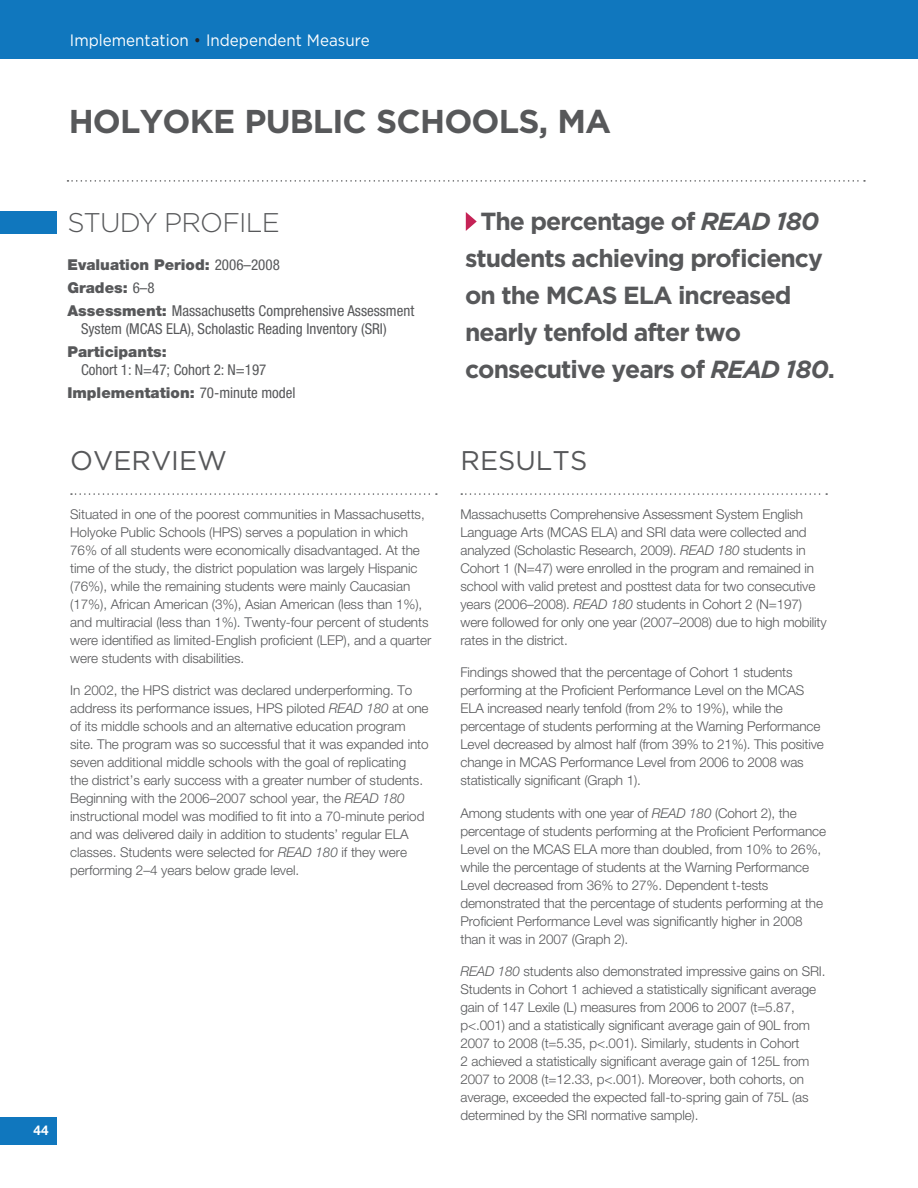
<style>
.page{position:relative;width:918px;height:1188px;background:#fff}
.page>*{position:absolute;margin:0;border:0;box-sizing:border-box;transform-origin:0 0}
.t1{font:700 33px "Gotham";letter-spacing:-.025em;color:#57585a}
.BODY_COPY{font:27px "Gotham";color:#57585a}
.Default{font:300 27px "Gotham";letter-spacing:-.03em;color:#57585a}
.Opening_large_copy{font:700 24.75px/37px "Gotham";letter-spacing:-.04em;color:#57585a}
.t2{font:16.5px "Gotham";color:#fff;scale:.92 1}
.Default-2{font:condensed 15px/18px "Helvetica Neue LT Std";color:#57585a}
.Default-3{font:900 15px "Helvetica Neue LT Std";color:#57585a}
.BODY_COPY-2{font:300 13.5px/18px "Helvetica Neue LT Std";letter-spacing:-.01em;color:#57585a}
.Default-4{font:700 13.5px "Helvetica Neue LT Std";color:#fff}
.s1{color:#231f20}
.s2{font-weight:400;font-stretch:condensed}
.s3{font-weight:900;font-stretch:normal}
.s4{font-style:italic}
</style>
<div class="page">
<div style="left:0;top:1117px;width:56px;height:28px;background:#1077be"></div>
<div style="left:0;top:0;width:918px;height:58px;background:#1077be"></div>
<svg style="left:71px;top:493px;width:366px;height:2px"></svg>
<svg style="left:461px;top:493px;width:366px;height:2px"></svg>
<div style="left:0;top:211px;width:56px;height:22px;background:#1077be"></div>
<svg style="left:68px;top:180px;width:797px;height:2px"></svg>
<svg style="left:466px;top:212px;width:11px;height:19px"></svg>
<p class="t2" style="left:70px;top:32px;width:328px">Implementation <span class="s1">•</span> Independent Measure</p>
<p class="t1" style="left:69px;top:102px;width:544px">HOLYOKE PUBLIC SCHOOLS, MA</p>
<p class="Default" style="left:68px;top:208px;width:214px">STUDY PROFILE</p>
<p class="Default-3" style="left:68px;top:256px;width:214px">Evaluation Period: <span class="s2">2006–2008</span></p>
<p class="Default-3" style="left:68px;top:279px;width:89px">Grades: <span class="s2">6–8</span></p>
<p class="Default-2" style="left:81px;top:302px;width:335px;text-indent:-14px"><span class="s3">Assessment:</span> Massachusetts Comprehensive Assessment<br>System (MCAS ELA), Scholastic Reading Inventory (SRI)</p>
<p class="Default-2" style="left:81px;top:342px;width:187px;text-indent:-14px"><span class="s3">Participants:<br></span>Cohort 1: N=47; Cohort 2: N=197</p>
<p class="Default-3" style="left:68px;top:383px;width:229px">Implementation: <span class="s2">70-minute model</span></p>
<p class="BODY_COPY" style="left:70px;top:445px;width:158px">OVERVIEW</p>
<p class="BODY_COPY-2" style="left:70px;top:505px;width:363px">Situated in one of the poorest communities in Massachusetts, Holyoke Public Schools (HPS) serves a population in which 76% of all students were economically disadvantaged. At the time of the study, the district population was largely Hispanic (76%), while the remaining students were mainly Caucasian (17%), African American (3%), Asian American (less than 1%), and multiracial (less than 1%). Twenty-four percent of students were identified as limited-English proficient (LEP), and a quarter were students with disabilities.</p>
<p class="BODY_COPY-2" style="left:70px;top:681px;width:360px">In 2002, the HPS district was declared underperforming. To address its performance issues, HPS piloted <span class="s4">READ 180</span> at one of its middle schools and an alternative education program site. The program was so successful that it was expanded into seven additional middle schools with the goal of replicating<br>the district’s early success with a greater number of students.<br>Beginning with the 2006–2007 school year, the <span class="s4">READ 180 </span>instructional model was modified to fit into a 70-minute period and was delivered daily in addition to students’ regular ELA classes. Students were selected for <span class="s4">READ 180</span> if they were performing 2–4 years below grade level.</p>
<p class="Default-4" style="left:34px;top:1121px;width:17px">44</p>
<p class="Opening_large_copy" style="left:465px;top:202px;width:371px;text-indent:15px">The percentage of <span class="s4">READ 180 </span>students achieving proficiency on the MCAS ELA increased nearly tenfold after two consecutive years of <span class="s4">READ 180</span>.</p>
<p class="BODY_COPY" style="left:460px;top:445px;width:128px">RESULTS</p>
<p class="BODY_COPY-2" style="left:460px;top:505px;width:368px">Massachusetts Comprehensive Assessment System English Language Arts (MCAS ELA) and SRI data were collected and analyzed (Scholastic Research, 2009). <span class="s4">READ 180</span> students in Cohort 1 (N=47) were enrolled in the program and remained in school with valid pretest and posttest data for two consecutive years (2006–2008). <span class="s4">READ 180</span> students in Cohort 2 (N=197) were followed for only one year (2007–2008) due to high mobility rates in the district.</p>
<p class="BODY_COPY-2" style="left:460px;top:663px;width:365px">Findings showed that the percentage of Cohort 1 students performing at the Proficient Performance Level on the MCAS ELA increased nearly tenfold (from 2% to 19%), while the percentage of students performing at the Warning Performance Level decreased by almost half (from 39% to 21%). This positive change in MCAS Performance Level from 2006 to 2008 was statistically significant (Graph 1).</p>
<p class="BODY_COPY-2" style="left:460px;top:803px;width:367px">Among students with one year of <span class="s4">READ 180</span> (Cohort 2), the percentage of students performing at the Proficient Performance Level on the MCAS ELA more than doubled, from 10% to 26%, while the percentage of students at the Warning Performance Level decreased from 36% to 27%. Dependent t-tests demonstrated that the percentage of students performing at the Proficient Performance Level was significantly higher in 2008 than it was in 2007 (Graph 2).</p>
<p class="BODY_COPY-2" style="left:460px;top:962px;width:367px"><span class="s4">READ 180</span> students also demonstrated impressive gains on SRI.<br>Students in Cohort 1 achieved a statistically significant average gain of 147 Lexile (L) measures from 2006 to 2007 (t=5.87, p&lt;.001) and a statistically significant average gain of 90L from 2007 to 2008 (t=5.35, p&lt;.001). Similarly, students in Cohort<br>2 achieved a statistically significant average gain of 125L from 2007 to 2008 (t=12.33, p&lt;.001). Moreover, both cohorts, on average, exceeded the expected fall-to-spring gain of 75L (as determined by the SRI normative sample).</p>
</div>
